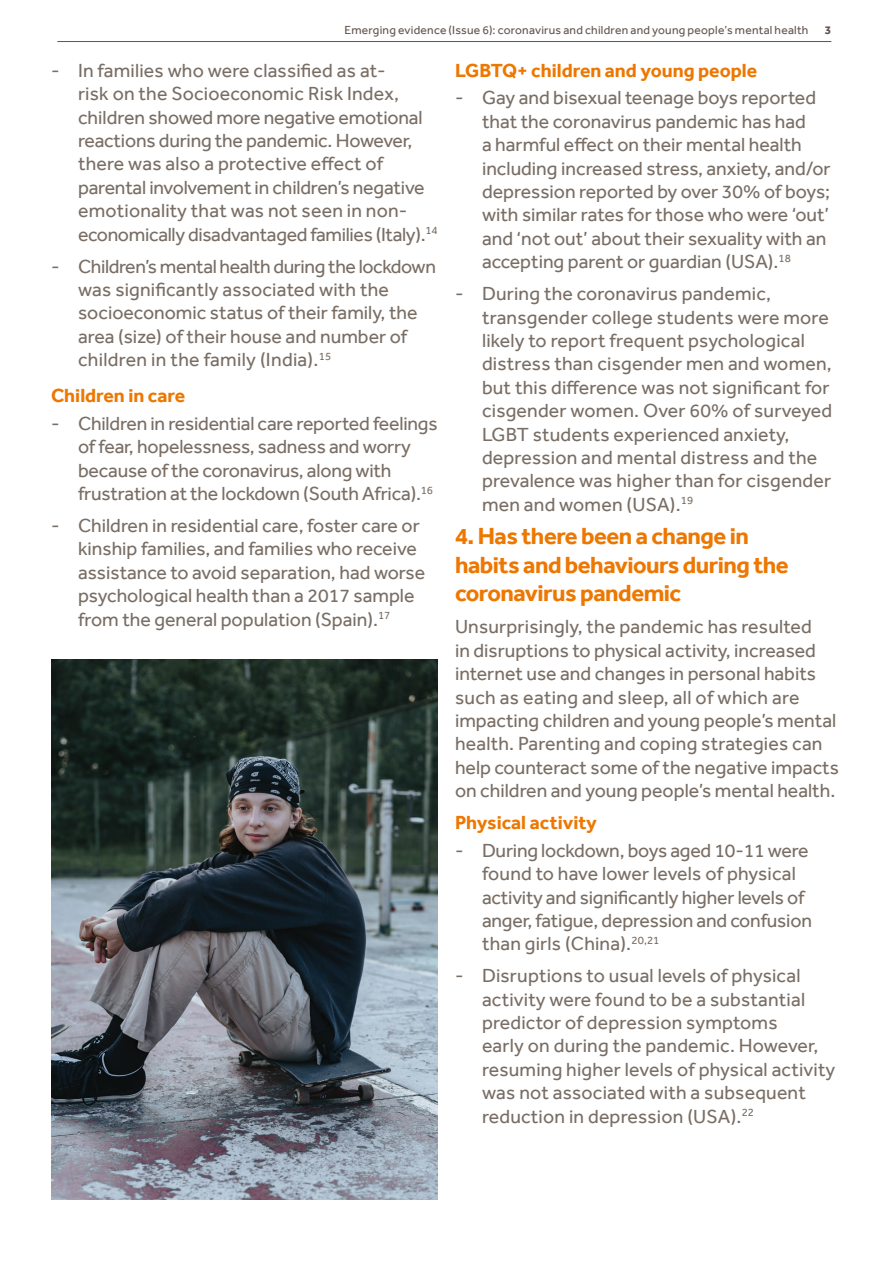
<style>
.page{position:relative;width:893px;height:1263px;background:#fff}
.page>*{position:absolute;margin:0;border:0;box-sizing:border-box;transform-origin:0 0}
.Paragraph_Style_1_sp{font:700 24px/28.8px "Effra";letter-spacing:-.02em;color:#ed7700}
.t1{font:19.5px/23.4px "Effra";color:#796e65}
.Paragraph_Style_2_sp{font:700 19.5px "Effra";color:#ed7700}
.Top_page_title__righ{font:12px "Effra";letter-spacing:.02em;color:#62544e}
.t2{font:700 12px "Effra";color:#62544e}
</style>
<div class="page">
<hr style="left:57px;top:41px;width:774px;height:1px;background:#62544e">
<img style="left:51px;top:660px;width:387px;height:539px">
<p class="Top_page_title__righ" style="left:344px;top:23px;width:465px">Emerging evidence (Issue 6): coronavirus and children and young people’s mental health</p>
<p class="t2" style="left:825px;top:22px;width:8px">3</p>
<p class="t1" style="left:78px;top:58px;width:361px;text-indent:-27px">- In families who were classified as at-<br>risk on the Socioeconomic Risk Index, children showed more negative emotional reactions during the pandemic. However, there was also a protective effect of parental involvement in children’s negative emotionality that was not seen in non&shy;economically disadvantaged families (Italy).<sup>14</sup></p>
<p class="t1" style="left:78px;top:254px;width:359px;text-indent:-27px">- Children’s mental health during the lockdown was significantly associated with the socioeconomic status of their family, the area (size) of their house and number of children in the family (India).<sup>15</sup></p>
<p class="Paragraph_Style_2_sp" style="left:51px;top:384px;width:136px">Children in care</p>
<p class="t1" style="left:78px;top:411px;width:361px;text-indent:-27px">- Children in residential care reported feelings of fear, hopelessness, sadness and worry because of the coronavirus, along with frustration at the lockdown (South Africa).<sup>16</sup></p>
<p class="t1" style="left:78px;top:514px;width:349px;text-indent:-27px">- Children in residential care, foster care or kinship families, and families who receive assistance to avoid separation, had worse psychological health than a 2017 sample from the general population (Spain).<sup>17</sup></p>
<p class="Paragraph_Style_2_sp" style="left:455px;top:59px;width:304px">LGBTQ+ children and young people</p>
<p class="t1" style="left:482px;top:86px;width:350px;text-indent:-27px">- Gay and bisexual teenage boys reported that the coronavirus pandemic has had<br>a harmful effect on their mental health including increased stress, anxiety, and/or depression reported by over 30% of boys; with similar rates for those who were ‘out’ and ‘not out’ about their sexuality with an accepting parent or guardian (USA).<sup>18</sup></p>
<p class="t1" style="left:482px;top:282px;width:352px;text-indent:-27px">- During the coronavirus pandemic, transgender college students were more likely to report frequent psychological distress than cisgender men and women, but this difference was not significant for cisgender women. Over 60% of surveyed LGBT students experienced anxiety, depression and mental distress and the prevalence was higher than for cisgender men and women (USA).<sup>19</sup></p>
<p class="Paragraph_Style_1_sp" style="left:455px;top:521px;width:335px">4. Has there been a change in habits and behaviours during the coronavirus pandemic</p>
<p class="t1" style="left:455px;top:615px;width:385px">Unsurprisingly, the pandemic has resulted<br>in disruptions to physical activity, increased internet use and changes in personal habits such as eating and sleep, all of which are impacting children and young people’s mental health. Parenting and coping strategies can help counteract some of the negative impacts on children and young people’s mental health.</p>
<p class="Paragraph_Style_2_sp" style="left:455px;top:811px;width:143px">Physical activity</p>
<p class="t1" style="left:482px;top:838px;width:331px;text-indent:-27px">- During lockdown, boys aged 10-11 were found to have lower levels of physical activity and significantly higher levels of anger, fatigue, depression and confusion than girls (China).<sup>20,21</sup></p>
<p class="t1" style="left:482px;top:964px;width:355px;text-indent:-27px">- Disruptions to usual levels of physical activity were found to be a substantial predictor of depression symptoms<br>early on during the pandemic. However, resuming higher levels of physical activity was not associated with a subsequent reduction in depression (USA).<sup>22</sup></p>
</div>
